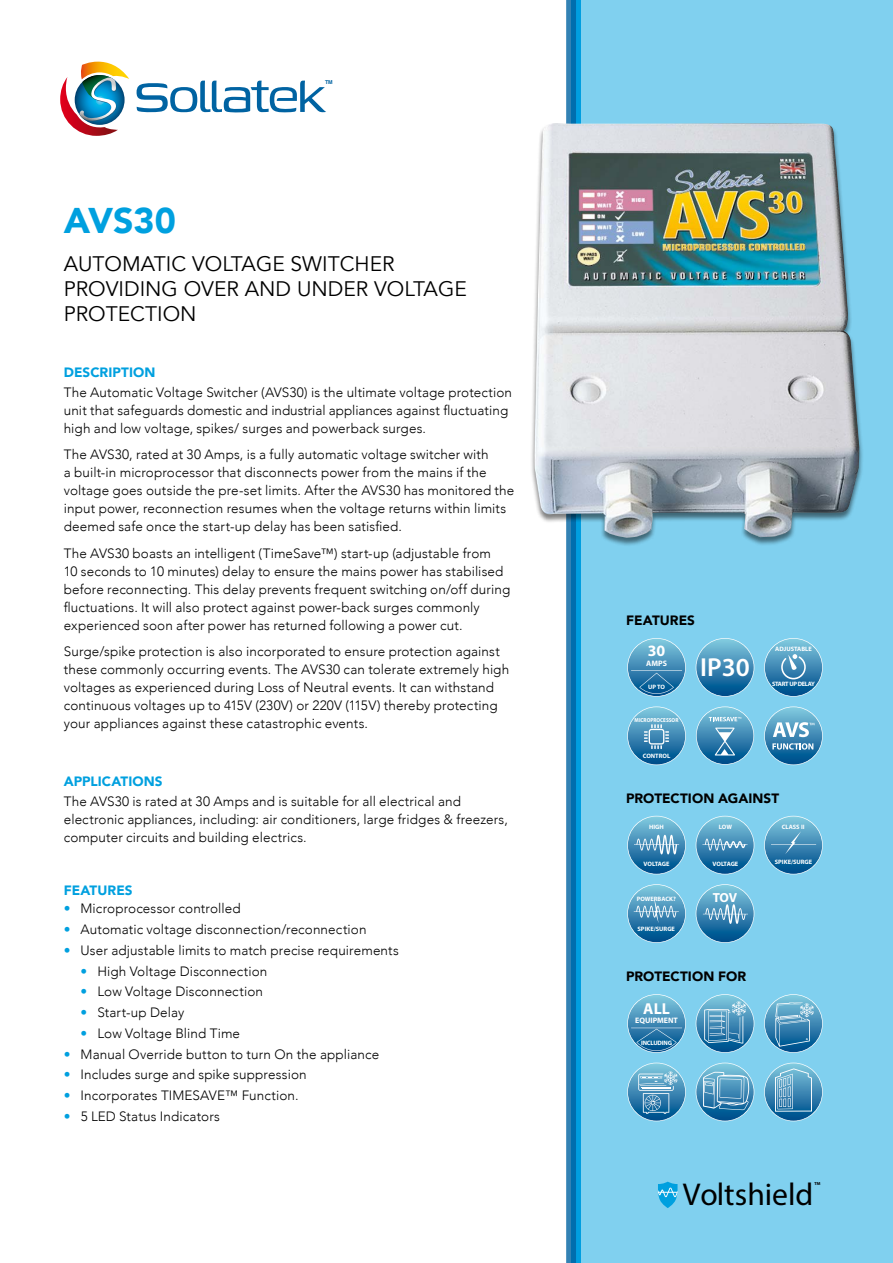
<style>
.page{position:relative;width:893px;height:1263px;background:#fff}
.page>*{position:absolute;margin:0;border:0;box-sizing:border-box;transform-origin:0 0}
.t1{font:900 35.7px "Avenir";color:#00a0df}
.t2{font:31.65px "Myriad Pro";color:#000}
.t3{font:600 26.1px "Myriad Pro";color:#fff}
.t4{font:21px/25.2px "Avenir";color:#000}
.t5{font:16.2px/19.5px "Myriad Pro";color:#010305}
.t6{font:700 15.9px "Myriad Pro";color:#fff}
.t7{font:300 13.5px/18px "Avenir";letter-spacing:.01em;color:#000}
.t8{font:900 13.5px "Avenir";color:#000}
.t9{font:900 13.5px "Avenir";letter-spacing:.005em;color:#00a0df}
.t10{font:700 13.2px "Myriad Pro";color:#fff}
.t11{font:700 7.95px "Myriad Pro";color:#fff}
.t12{font:700 6.3px "Myriad Pro";color:#fff}
.t13{font:700 6.3px "Myriad Pro";letter-spacing:-.05em;color:#fff}
.t14{font:700 6.3px "Myriad Pro";letter-spacing:-.025em;color:#fff}
.t15{font:700 5.7px "Myriad Pro";color:#fff;scale:.9 1}
.t16{font:700 5.4px "Helvetica";color:#0063a2}
.t17{font:700 4.35px "Myriad Pro";color:#000}
.s1{color:#00a0df}
</style>
<div class="page">
<div style="left:572px;top:0;width:321px;height:1263px;background:#80d0ef"></div>
<img style="left:60px;top:62px;width:69px;height:74px">
<svg style="left:137px;top:81px;width:189px;height:32px"></svg>
<div style="left:571px;top:0;width:10px;height:1263px;background:#009ee0"></div>
<svg style="left:566px;top:0;width:10px;height:1263px;background:#257eb4"></svg>
<svg style="left:658px;top:1181px;width:20px;height:27px"></svg>
<div style="left:530px;top:123px;width:334px;height:423px;background:#000;opacity:.5"></div>
<img style="left:534px;top:123px;width:325px;height:415px">
<svg style="left:627px;top:1063px;width:59px;height:58px"></svg>
<svg style="left:696px;top:994px;width:58px;height:59px"></svg>
<svg style="left:627px;top:994px;width:59px;height:59px"></svg>
<svg style="left:764px;top:706px;width:59px;height:59px"></svg>
<svg style="left:696px;top:706px;width:58px;height:59px"></svg>
<svg style="left:627px;top:706px;width:59px;height:59px"></svg>
<svg style="left:764px;top:638px;width:59px;height:59px"></svg>
<svg style="left:627px;top:638px;width:59px;height:59px"></svg>
<svg style="left:696px;top:638px;width:58px;height:59px"></svg>
<svg style="left:627px;top:884px;width:59px;height:59px"></svg>
<svg style="left:764px;top:816px;width:59px;height:58px"></svg>
<svg style="left:627px;top:816px;width:59px;height:58px"></svg>
<svg style="left:696px;top:816px;width:58px;height:58px"></svg>
<svg style="left:696px;top:884px;width:58px;height:59px"></svg>
<svg style="left:764px;top:994px;width:59px;height:59px"></svg>
<svg style="left:764px;top:1063px;width:59px;height:58px"></svg>
<svg style="left:696px;top:1063px;width:58px;height:58px"></svg>
<p class="t16" style="left:325px;top:78px;width:9px">TM</p>
<h1 class="t1" style="left:64px;top:190px;width:114px">AVS30</h1>
<h3 class="t4" style="left:64px;top:251px;width:405px">AUTOMATIC VOLTAGE SWITCHER<br>PROVIDING OVER AND UNDER VOLTAGE<br>PROTECTION</h3>
<p class="t5" style="left:283px;top:245px;width:96px">Pantone 641C<br>FLAT</p>
<p class="t9" style="left:64px;top:360px;width:93px">DESCRIPTION</p>
<p class="t7" style="left:64px;top:383px;width:450px">The Automatic Voltage Switcher (AVS30) is the ultimate voltage protection unit that safeguards domestic and industrial appliances against fluctuating high and low voltage, spikes/ surges and powerback surges.</p>
<p class="t7" style="left:64px;top:446px;width:452px">The AVS30, rated at 30 Amps, is a fully automatic voltage switcher with<br>a built-in microprocessor that disconnects power from the mains if the voltage goes outside the pre-set limits. After the AVS30 has monitored the input power, reconnection resumes when the voltage returns within limits deemed safe once the start-up delay has been satisfied.</p>
<p class="t7" style="left:64px;top:544px;width:448px">The AVS30 boasts an intelligent (TimeSave™) start-up (adjustable from<br>10 seconds to 10 minutes) delay to ensure the mains power has stabilised before reconnecting. This delay prevents frequent switching on/off during fluctuations. It will also protect against power-back surges commonly experienced soon after power has returned following a power cut.</p>
<p class="t7" style="left:64px;top:643px;width:447px">Surge/spike protection is also incorporated to ensure protection against these commonly occurring events. The AVS30 can tolerate extremely high voltages as experienced during Loss of Neutral events. It can withstand continuous voltages up to 415V (230V) or 220V (115V) thereby protecting your appliances against these catastrophic events.</p>
<p class="t9" style="left:64px;top:769px;width:100px">APPLICATIONS</p>
<p class="t7" style="left:64px;top:792px;width:446px">The AVS30 is rated at 30 Amps and is suitable for all electrical and electronic appliances, including: air conditioners, large fridges &amp; freezers, computer circuits and building electrics.</p>
<p class="t9" style="left:64px;top:878px;width:70px">FEATURES</p>
<p class="t7" style="left:64px;top:900px;width:178px"><span class="s1">•</span> Microprocessor controlled</p>
<p class="t7" style="left:64px;top:920px;width:304px"><span class="s1">•</span> Automatic voltage disconnection/reconnection</p>
<p class="t7" style="left:64px;top:941px;width:337px"><span class="s1">•</span> User adjustable limits to match precise requirements</p>
<p class="t7" style="left:81px;top:962px;width:188px"><span class="s1">•</span> High Voltage Disconnection</p>
<p class="t7" style="left:81px;top:983px;width:184px"><span class="s1">•</span> Low Voltage Disconnection</p>
<p class="t7" style="left:81px;top:1003px;width:105px"><span class="s1">•</span> Start-up Delay</p>
<p class="t7" style="left:81px;top:1024px;width:161px"><span class="s1">•</span> Low Voltage Blind Time</p>
<p class="t7" style="left:64px;top:1045px;width:317px"><span class="s1">•</span> Manual Override button to turn On the appliance</p>
<p class="t7" style="left:64px;top:1066px;width:244px"><span class="s1">•</span> Includes surge and spike suppression</p>
<p class="t7" style="left:64px;top:1086px;width:236px"><span class="s1">•</span> Incorporates TIMESAVE™ Function.</p>
<p class="t7" style="left:64px;top:1107px;width:158px"><span class="s1">•</span> 5 LED Status Indicators</p>
<p class="t8" style="left:626px;top:609px;width:70px">FEATURES</p>
<p class="t6" style="left:648px;top:641px;width:19px">30</p>
<p class="t11" style="left:646px;top:658px;width:22px">AMPS</p>
<p class="t12" style="left:648px;top:683px;width:18px">UP TO</p>
<p class="t15" style="left:635px;top:716px;width:50px">MICROPROCESSOR</p>
<p class="t12" style="left:643px;top:752px;width:29px">CONTROL</p>
<h3 class="t3" style="left:700px;top:651px;width:51px">IP30</h3>
<p class="t12" style="left:775px;top:644px;width:38px">ADJUSTABLE</p>
<p class="t13" style="left:772px;top:680px;width:44px">START UP DELAY</p>
<p class="t8" style="left:626px;top:787px;width:155px">PROTECTION AGAINST</p>
<p class="t12" style="left:649px;top:823px;width:16px">HIGH</p>
<p class="t12" style="left:644px;top:859px;width:27px">VOLTAGE</p>
<p class="t12" style="left:637px;top:895px;width:41px">POWERBACK?</p>
<p class="t12" style="left:638px;top:925px;width:39px">SPIKE/SURGE</p>
<p class="t12" style="left:719px;top:823px;width:15px">LOW</p>
<p class="t12" style="left:712px;top:859px;width:27px">VOLTAGE</p>
<p class="t10" style="left:713px;top:889px;width:26px">TOV</p>
<p class="t8" style="left:626px;top:965px;width:122px">PROTECTION FOR</p>
<p class="t6" style="left:643px;top:998px;width:28px">ALL</p>
<p class="t11" style="left:635px;top:1015px;width:44px">EQUIPMENT</p>
<p class="t14" style="left:641px;top:1039px;width:32px">INCLUDING</p>
<p class="t12" style="left:782px;top:823px;width:24px">CLASS II</p>
<p class="t12" style="left:775px;top:858px;width:39px">SPIKE/SURGE</p>
<h2 class="t2" style="left:683px;top:1175px;width:132px">Voltshield</h2>
<p class="t17" style="left:814px;top:1181px;width:8px">TM</p>
</div>
